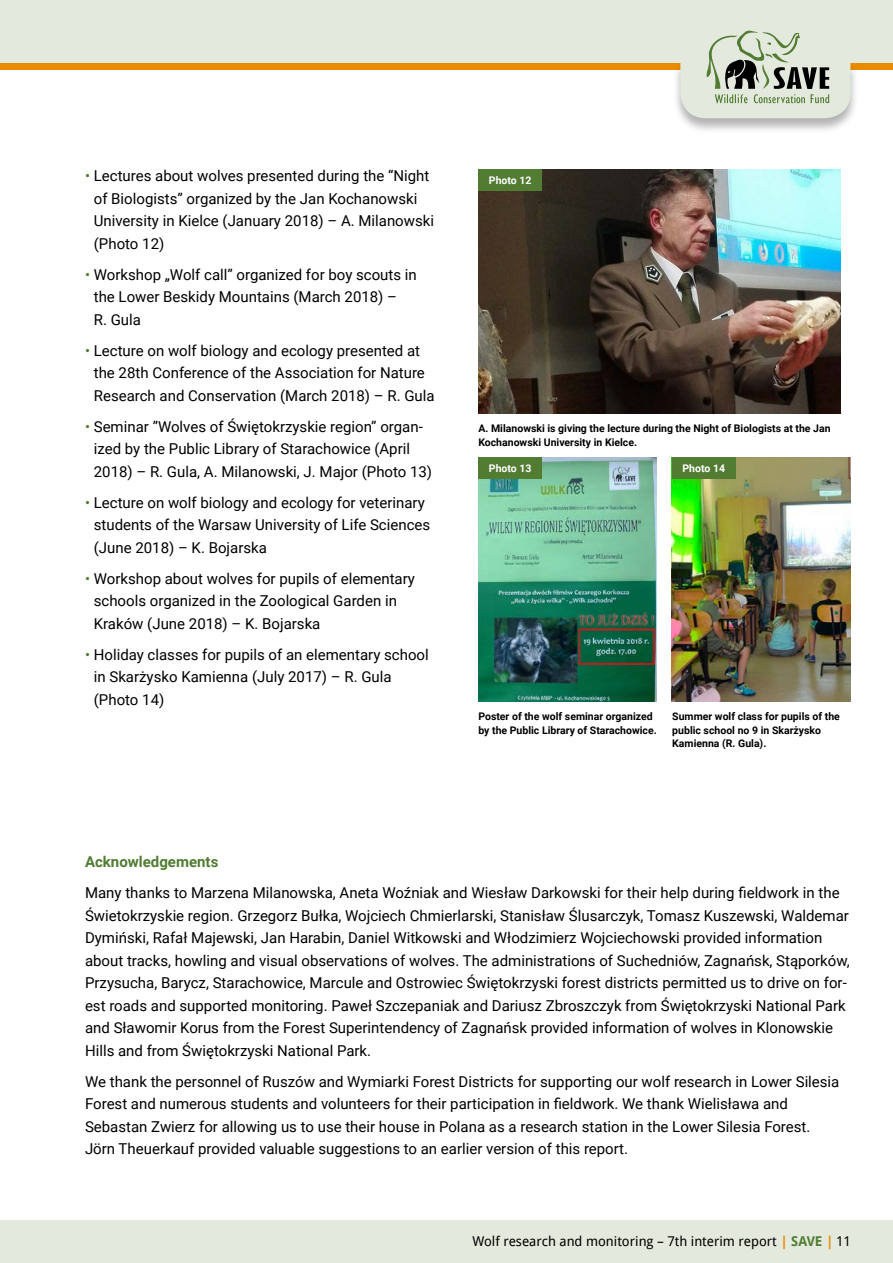
<style>
.page{position:relative;width:893px;height:1263px;background:#fff}
.page>*{position:absolute;margin:0;border:0;box-sizing:border-box;transform-origin:0 0}
.t1{font:15px/22.5px "Roboto";color:#000}
.t2{font:700 15px "Roboto";color:#517c32}
.t3{font:13.5px "Droid Sans";color:#000}
.t4{font:700 10.5px/13.5px "Roboto";color:#000}
.t5{font:700 10.5px "Roboto";color:#fff}
.s1{color:#517c32}
.s2{font-weight:700;color:#e88b00}
.s3{font-weight:700;color:#517c32}
</style>
<div class="page">
<div style="left:0;top:1220px;width:893px;height:43px;background:#e3e9dc"></div>
<div style="left:0;top:0;width:893px;height:64px;background:#e3e9dc"></div>
<div style="left:0;top:64px;width:893px;height:6px;background:#e88b00"></div>
<div style="left:672px;top:62px;width:186px;height:72px;background:#000;opacity:.3"></div>
<svg style="left:680px;top:30px;width:170px;height:88px"></svg>
<img style="left:478px;top:169px;width:362px;height:245px">
<div style="left:478px;top:169px;width:64px;height:21px;background:#517c32"></div>
<img style="left:478px;top:457px;width:179px;height:245px">
<div style="left:478px;top:457px;width:64px;height:21px;background:#517c32"></div>
<img style="left:672px;top:457px;width:178px;height:245px">
<div style="left:672px;top:457px;width:64px;height:21px;background:#517c32"></div>
<p class="t1" style="left:94px;top:164px;width:342px;text-indent:-9px"><span class="s1">•</span> Lectures about wolves presented during the “Night of Biologists” organized by the Jan Kochanowski University in Kielce (January 2018) – A. Milanowski (Photo 12)</p>
<p class="t1" style="left:94px;top:263px;width:325px;text-indent:-9px"><span class="s1">•</span> Workshop „Wolf call” organized for boy scouts in the Lower Beskidy Mountains (March 2018) –<br>R. Gula</p>
<p class="t1" style="left:94px;top:339px;width:342px;text-indent:-9px"><span class="s1">•</span> Lecture on wolf biology and ecology presented at the 28th Conference of the Association for Nature<br>Research and Conservation (March 2018) – R. Gula</p>
<p class="t1" style="left:94px;top:415px;width:340px;text-indent:-9px"><span class="s1">•</span> Seminar ”Wolves of Świętokrzyskie region” organ&shy;ized by the Public Library of Starachowice (April<br>2018) – R. Gula, A. Milanowski, J. Major (Photo 13)</p>
<p class="t1" style="left:94px;top:491px;width:338px;text-indent:-9px"><span class="s1">•</span> Lecture on wolf biology and ecology for veterinary students of the Warsaw University of Life Sciences (June 2018) – K. Bojarska</p>
<p class="t1" style="left:94px;top:567px;width:323px;text-indent:-9px"><span class="s1">•</span> Workshop about wolves for pupils of elementary schools organized in the Zoological Garden in<br>Kraków (June 2018) – K. Bojarska</p>
<p class="t1" style="left:94px;top:643px;width:336px;text-indent:-9px"><span class="s1">•</span> Holiday classes for pupils of an elementary school in Skarżysko Kamienna (July 2017) – R. Gula (Photo 14)</p>
<p class="t5" style="left:489px;top:172px;width:44px">Photo 12</p>
<p class="t4" style="left:478px;top:421px;width:354px">A. Milanowski is giving the lecture during the Night of Biologists at the Jan<br>Kochanowski University in Kielce.</p>
<p class="t5" style="left:489px;top:461px;width:44px">Photo 13</p>
<p class="t5" style="left:682px;top:461px;width:44px">Photo 14</p>
<p class="t4" style="left:478px;top:709px;width:180px">Poster of the wolf seminar organized by the Public Library of Starachowice.</p>
<p class="t4" style="left:672px;top:709px;width:169px">Summer wolf class for pupils of the public school no 9 in Skarżysko<br>Kamienna (R. Gula).</p>
<p class="t2" style="left:85px;top:851px;width:135px">Acknowledgements</p>
<p class="t1" style="left:85px;top:881px;width:766px">Many thanks to Marzena Milanowska, Aneta Woźniak and Wiesław Darkowski for their help during fieldwork in the Świetokrzyskie region. Grzegorz Bułka, Wojciech Chmierlarski, Stanisław Ślusarczyk, Tomasz Kuszewski, Waldemar Dymiński, Rafał Majewski, Jan Harabin, Daniel Witkowski and Włodzimierz Wojciechowski provided information about tracks, howling and visual observations of wolves. The administrations of Suchedniów, Zagnańsk, Stąporków, Przysucha, Barycz, Starachowice, Marcule and Ostrowiec Świętokrzyski forest districts permitted us to drive on for&shy;est roads and supported monitoring. Paweł Szczepaniak and Dariusz Zbroszczyk from Świętokrzyski National Park and Sławomir Korus from the Forest Superintendency of Zagnańsk provided information of wolves in Klonowskie Hills and from Świętokrzyski National Park.</p>
<p class="t1" style="left:85px;top:1069px;width:756px">We thank the personnel of Ruszów and Wymiarki Forest Districts for supporting our wolf research in Lower Silesia Forest and numerous students and volunteers for their participation in fieldwork. We thank Wielisława and Sebastan Zwierz for allowing us to use their house in Polana as a research station in the Lower Silesia Forest.<br>Jörn Theuerkauf provided valuable suggestions to an earlier version of this report.</p>
<p class="t3" style="left:472px;top:1233px;width:380px">Wolf research and monitoring – 7th interim report <span class="s2">|</span> <span class="s3">SAVE</span> <span class="s2">|</span> 11</p>
</div>
